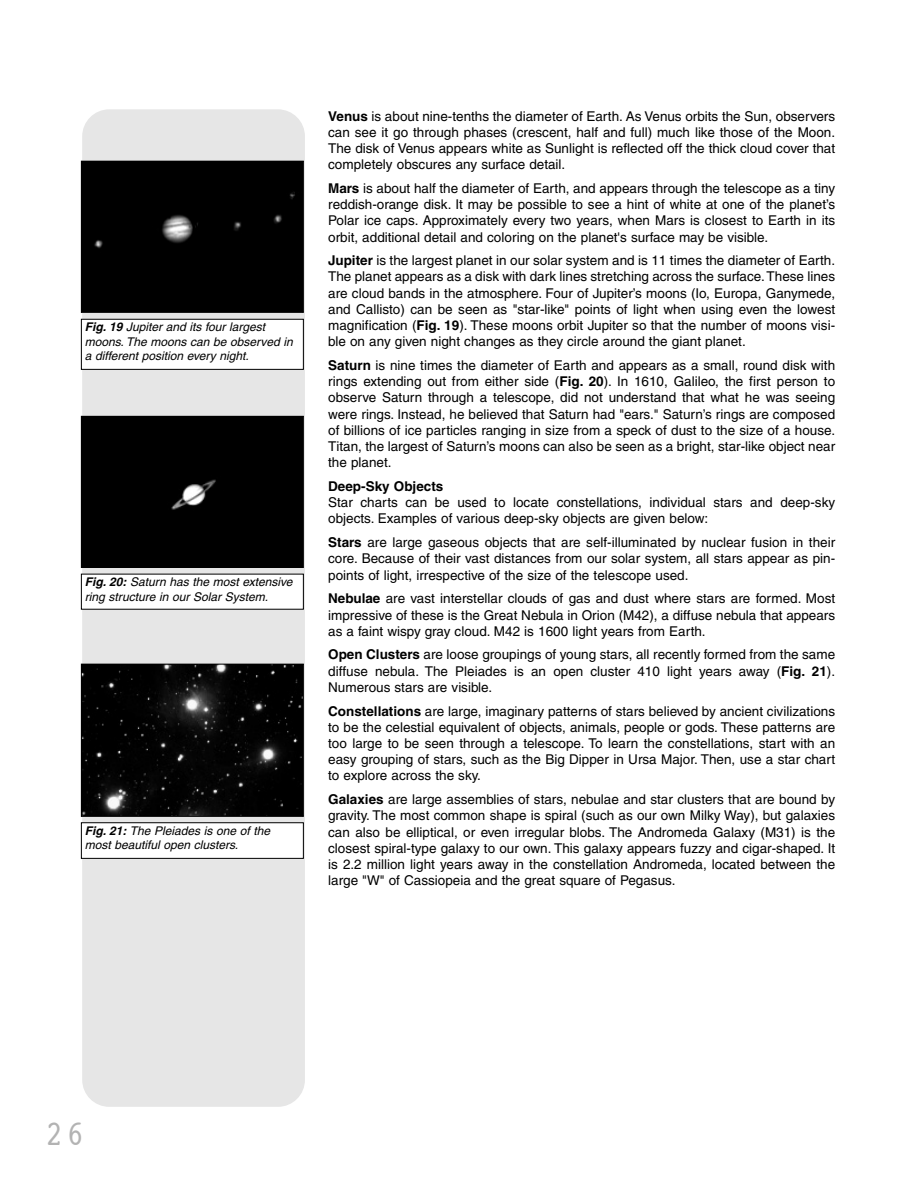
<style>
.page{position:relative;width:918px;height:1188px;background:#fff}
.page>*{position:absolute;margin:0;border:0;box-sizing:border-box;transform-origin:0 0}
.t1{font:36px "Courier";color:#b3b3b3;scale:.8 1}
.t2{font:13.5px/16.2px "Helvetica";color:#000;text-align:justify}
.t3{font:700 13.5px "Helvetica";color:#000}
.t4{font:italic 12px/14.4px "Helvetica";color:#000}
.s1{font-weight:700}
</style>
<div class="page">
<div style="left:82px;top:109px;width:223px;height:998px;background:#e6e6e6;border-radius:27px"></div>
<div style="left:83px;top:418px;width:219px;height:148px;background:#000"></div>
<div style="left:81px;top:416px;width:223px;height:152px;border:1px solid #000"></div>
<img style="left:83px;top:666px;width:219px;height:149px">
<div style="left:81px;top:664px;width:223px;height:153px;border:1px solid #000"></div>
<div style="left:82px;top:574px;width:221px;height:35px;background:#fff"></div>
<div style="left:82px;top:823px;width:221px;height:35px;background:#fff"></div>
<div style="left:81px;top:822px;width:223px;height:37px;border:1px solid #000"></div>
<div style="left:83px;top:163px;width:219px;height:148px;background:#000"></div>
<div style="left:81px;top:161px;width:223px;height:152px;border:1px solid #000"></div>
<div style="left:82px;top:320px;width:221px;height:49px;background:#fff"></div>
<div style="left:81px;top:319px;width:223px;height:51px;border:1px solid #000"></div>
<p class="t4" style="left:85px;top:321px;width:212px"><span class="s1">Fig. 19</span> Jupiter and its four largest moons. The moons can be observed in a different position every night.</p>
<p class="t4" style="left:85px;top:576px;width:212px"><span class="s1">Fig. 20:</span> Saturn has the most extensive ring structure in our Solar System.</p>
<p class="t4" style="left:85px;top:824px;width:189px"><span class="s1">Fig. 21:</span> The Pleiades is one of the most beautiful open clusters.</p>
<p class="t2" style="left:328px;top:109px;width:509px"><span class="s1">Venus</span> is about nine-tenths the diameter of Earth. As Venus orbits the Sun, observers can see it go through phases (crescent, half and full) much like those of the Moon.<br>The disk of Venus appears white as Sunlight is reflected off the thick cloud cover that completely obscures any surface detail.</p>
<p class="t2" style="left:328px;top:181px;width:509px"><span class="s1">Mars</span> is about half the diameter of Earth, and appears through the telescope as a tiny reddish-orange disk. It may be possible to see a hint of white at one of the planet’s Polar ice caps. Approximately every two years, when Mars is closest to Earth in its orbit, additional detail and coloring on the planet's surface may be visible.</p>
<p class="t2" style="left:328px;top:254px;width:509px"><span class="s1">Jupiter</span> is the largest planet in our solar system and is 11 times the diameter of Earth.<br>The planet appears as a disk with dark lines stretching across the surface.These lines are cloud bands in the atmosphere. Four of Jupiter’s moons (Io, Europa, Ganymede, and Callisto) can be seen as "star-like" points of light when using even the lowest magnification (<span class="s1">Fig. 19</span>). These moons orbit Jupiter so that the number of moons visi&shy;ble on any given night changes as they circle around the giant planet.</p>
<p class="t2" style="left:328px;top:358px;width:509px"><span class="s1">Saturn</span> is nine times the diameter of Earth and appears as a small, round disk with rings extending out from either side (<span class="s1">Fig. 20</span>). In 1610, Galileo, the first person to observe Saturn through a telescope, did not understand that what he was seeing were rings. Instead, he believed that Saturn had "ears." Saturn’s rings are composed of billions of ice particles ranging in size from a speck of dust to the size of a house.<br>Titan, the largest of Saturn’s moons can also be seen as a bright, star-like object near the planet.</p>
<p class="t3" style="left:328px;top:481px;width:117px">Deep-Sky Objects</p>
<p class="t2" style="left:328px;top:496px;width:508px">Star charts can be used to locate constellations, individual stars and deep-sky objects. Examples of various deep-sky objects are given below:</p>
<p class="t2" style="left:328px;top:536px;width:509px"><span class="s1">Stars</span> are large gaseous objects that are self-illuminated by nuclear fusion in their core. Because of their vast distances from our solar system, all stars appear as pin&shy;points of light, irrespective of the size of the telescope used.</p>
<p class="t2" style="left:328px;top:592px;width:509px"><span class="s1">Nebulae</span> are vast interstellar clouds of gas and dust where stars are formed. Most impressive of these is the Great Nebula in Orion (M42), a diffuse nebula that appears as a faint wispy gray cloud. M42 is 1600 light years from Earth.</p>
<p class="t2" style="left:328px;top:648px;width:509px"><span class="s1">Open Clusters</span> are loose groupings of young stars, all recently formed from the same diffuse nebula. The Pleiades is an open cluster 410 light years away (<span class="s1">Fig. 21</span>).<br>Numerous stars are visible.</p>
<p class="t2" style="left:328px;top:704px;width:509px"><span class="s1">Constellations</span> are large, imaginary patterns of stars believed by ancient civilizations to be the celestial equivalent of objects, animals, people or gods. These patterns are too large to be seen through a telescope. To learn the constellations, start with an easy grouping of stars, such as the Big Dipper in Ursa Major. Then, use a star chart to explore across the sky.</p>
<p class="t2" style="left:328px;top:793px;width:509px"><span class="s1">Galaxies</span> are large assemblies of stars, nebulae and star clusters that are bound by gravity. The most common shape is spiral (such as our own Milky Way), but galaxies can also be elliptical, or even irregular blobs. The Andromeda Galaxy (M31) is the closest spiral-type galaxy to our own. This galaxy appears fuzzy and cigar-shaped. It is 2.2 million light years away in the constellation Andromeda, located between the large "W" of Cassiopeia and the great square of Pegasus.</p>
<h1 class="t1" style="left:46px;top:1117px;width:49px">26</h1>
</div>
